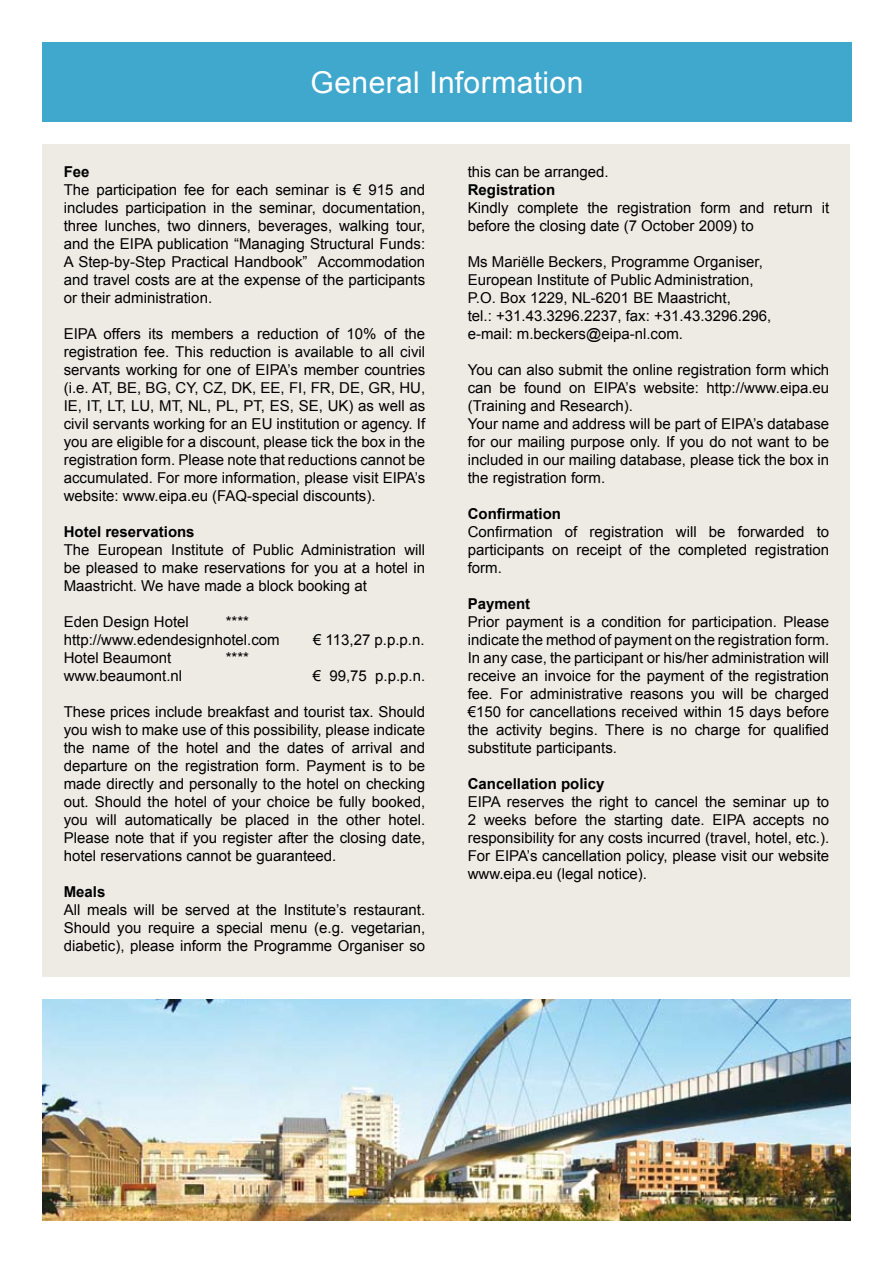
<style>
.page{position:relative;width:893px;height:1263px;background:#fff}
.page>*{position:absolute;margin:0;border:0;box-sizing:border-box;transform-origin:0 0}
.t1{font:30px "Arial";letter-spacing:.015em;color:#fff}
.t2{font:15px/18px "Arial";color:#000;text-align:justify}
.t3{font:700 15px "Arial";color:#000}
</style>
<div class="page">
<div style="left:43px;top:145px;width:807px;height:832px;background:#eeebe5"></div>
<div style="left:43px;top:43px;width:808px;height:79px;background:#40a8cd"></div>
<img style="left:43px;top:999px;width:807px;height:221px">
<h1 class="t1" style="left:311px;top:63px;width:274px">General Information</h1>
<p class="t3" style="left:64px;top:162px;width:27px">Fee</p>
<p class="t2" style="left:64px;top:181px;width:363px">The participation fee for each seminar is € 915 and includes participation in the seminar, documentation, three lunches, two dinners, beverages, walking tour, and the EIPA publication “Managing Structural Funds:<br>A Step-by-Step Practical Handbook” Accommodation and travel costs are at the expense of the participants or their administration.</p>
<p class="t2" style="left:64px;top:325px;width:363px">EIPA offers its members a reduction of 10% of the registration fee. This reduction is available to all civil servants working for one of EIPA’s member countries (i.e. AT, BE, BG, CY, CZ, DK, EE, FI, FR, DE, GR, HU, IE, IT, LT, LU, MT, NL, PL, PT, ES, SE, UK) as well as civil servants working for an EU institution or agency. If you are eligible for a discount, please tick the box in the registration form. Please note that reductions cannot be accumulated. For more information, please visit EIPA’s website: www.eipa.eu (FAQ-special discounts).</p>
<p class="t3" style="left:64px;top:522px;width:132px">Hotel reservations</p>
<p class="t2" style="left:64px;top:541px;width:363px">The European Institute of Public Administration will be pleased to make reservations for you at a hotel in Maastricht. We have made a block booking at</p>
<p class="t2" style="left:64px;top:613px;width:127px">Eden Design Hotel</p>
<p class="t2" style="left:64px;top:613px;width:217px;text-indent:162px">**** http://www.edendesignhotel.com</p>
<p class="t2" style="left:313px;top:631px;width:113px">€ 113,27 p.p.p.n.</p>
<p class="t2" style="left:64px;top:649px;width:109px">Hotel Beaumont</p>
<p class="t2" style="left:226px;top:649px;width:25px">****</p>
<p class="t2" style="left:64px;top:667px;width:120px">www.beaumont.nl</p>
<p class="t2" style="left:313px;top:667px;width:114px">€ 99,75 p.p.p.n.</p>
<p class="t2" style="left:64px;top:703px;width:363px">These prices include breakfast and tourist tax. Should you wish to make use of this possibility, please indicate the name of the hotel and the dates of arrival and departure on the registration form. Payment is to be made directly and personally to the hotel on checking out. Should the hotel of your choice be fully booked, you will automatically be placed in the other hotel.<br>Please note that if you register after the closing date, hotel reservations cannot be guaranteed.</p>
<p class="t3" style="left:64px;top:882px;width:43px">Meals</p>
<p class="t2" style="left:64px;top:901px;width:363px">All meals will be served at the Institute’s restaurant.<br>Should you require a special menu (e.g. vegetarian, diabetic), please inform the Programme Organiser so</p>
<p class="t2" style="left:468px;top:163px;width:142px">this can be arranged.</p>
<p class="t3" style="left:468px;top:180px;width:89px">Registration</p>
<p class="t2" style="left:468px;top:199px;width:363px">Kindly complete the registration form and return it before the closing date (7 October 2009) to</p>
<p class="t2" style="left:468px;top:253px;width:305px;text-align:left">Ms Mariëlle Beckers, Programme Organiser, European Institute of Public Administration, P.O. Box 1229, NL-6201 BE Maastricht,<br>tel.: +31.43.3296.2237, fax: +31.43.3296.296, e-mail: m.beckers@eipa-nl.com.</p>
<p class="t2" style="left:468px;top:361px;width:363px;text-align:left">You can also submit the online registration form which can be found on EIPA’s website: http://www.eipa.eu (Training and Research).<br>Your name and address will be part of EIPA’s database for our mailing purpose only. If you do not want to be included in our mailing database, please tick the box in the registration form.</p>
<p class="t3" style="left:468px;top:504px;width:95px">Confirmation</p>
<p class="t2" style="left:468px;top:523px;width:363px">Confirmation of registration will be forwarded to participants on receipt of the completed registration form.</p>
<p class="t3" style="left:468px;top:594px;width:64px">Payment</p>
<p class="t2" style="left:468px;top:613px;width:363px">Prior payment is a condition for participation. Please indicate the method of payment on the registration form.<br>In any case, the participant or his/her administration will receive an invoice for the payment of the registration fee. For administrative reasons you will be charged €150 for cancellations received within 15 days before the activity begins. There is no charge for qualified substitute participants.</p>
<p class="t3" style="left:468px;top:774px;width:138px">Cancellation policy</p>
<p class="t2" style="left:468px;top:793px;width:363px">EIPA reserves the right to cancel the seminar up to 2 weeks before the starting date. EIPA accepts no responsibility for any costs incurred (travel, hotel, etc.).<br>For EIPA’s cancellation policy, please visit our website www.eipa.eu (legal notice).</p>
</div>
